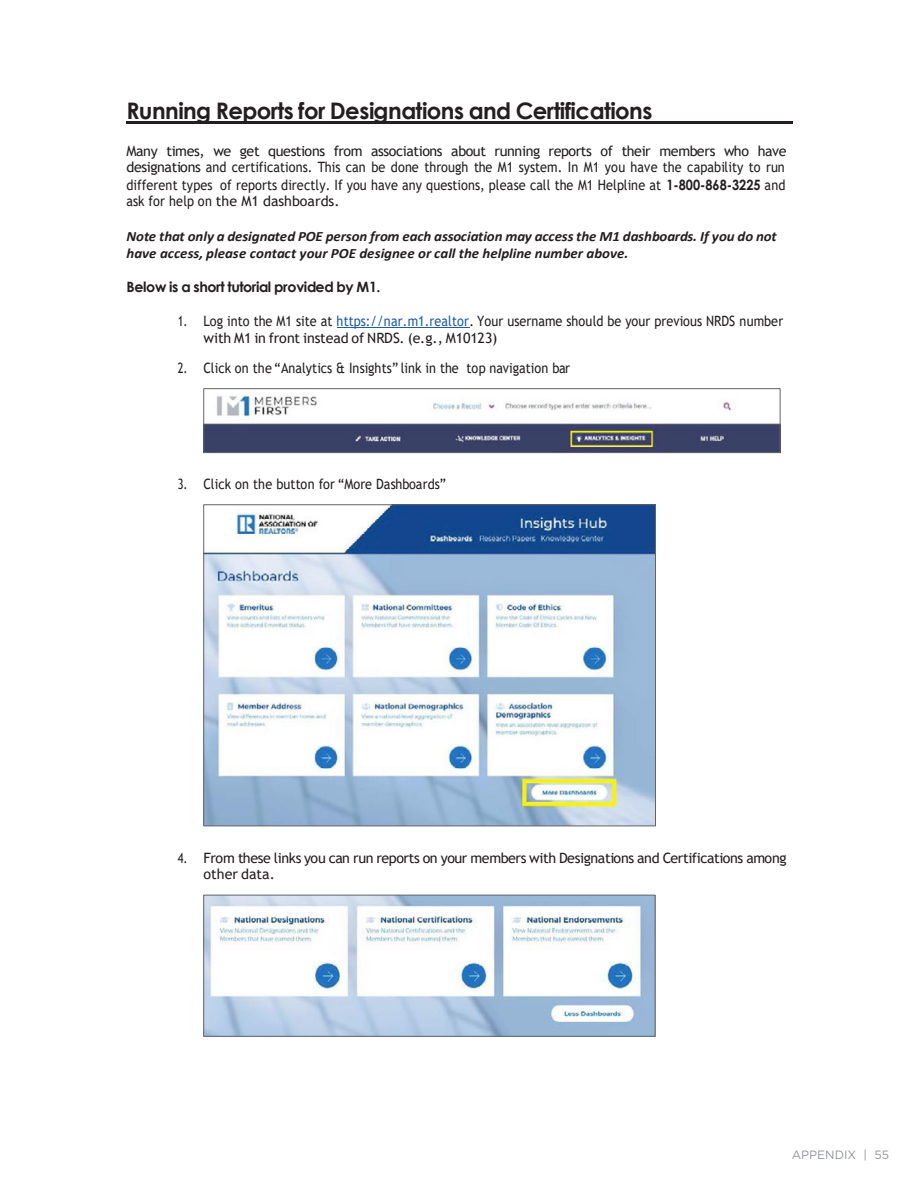
<style>
.page{position:relative;width:918px;height:1188px;background:#fff}
.page>*{position:absolute;margin:0;border:0;box-sizing:border-box;transform-origin:0 0}
.t1{font:700 22.8px "Century Gothic";letter-spacing:-.02em;color:#231f20}
.t2{font:14.25px/17.1px "Trebuchet MS";letter-spacing:-.005em;color:#231f20;scale:.78 1}
.t3{font:14.25px/17px "Trebuchet MS";letter-spacing:-.005em;color:#231f20}
.t4{font:italic 700 14.25px/17.1px "Calibri";letter-spacing:-.005em;color:#231f20;scale:1.05 1}
.t5{font:700 14.25px "Century Gothic";letter-spacing:-.025em;color:#231f20}
.t6{font:12px "Gotham";color:#939598}
.s1{font-family:"Century Gothic";font-weight:700}
.s2{color:#205e9e}
</style>
<div class="page">
<img style="left:205px;top:393px;width:573px;height:58px">
<div style="left:203px;top:388px;width:577px;height:65px;border:1px solid #636466"></div>
<img style="left:205px;top:506px;width:449px;height:318px">
<div style="left:203px;top:504px;width:453px;height:322px;border:1px solid #636466"></div>
<img style="left:205px;top:897px;width:448px;height:138px">
<div style="left:203px;top:895px;width:452px;height:142px;border:1px solid #636466"></div>
<hr style="left:127px;top:121px;width:666px;height:3px;background:#231f20">
<hr style="left:337px;top:328px;width:132px;height:1px;background:#205e9e">
<h1 class="t1" style="left:127px;top:94px;width:527px">Running Reports for Designations and Certifications</h1>
<p class="t3" style="left:127px;top:142px;width:662px">Many times, we get questions from associations about running reports of their members who have designations and certifications. This can be done through the M1 system. In M1 you have the capability to run different types of reports directly. If you have any questions, please call the M1 Helpline at <span class="s1">1-800-868-3225</span> and ask for help on the M1 dashboards.</p>
<p class="t4" style="left:127px;top:227px;width:621px">Note that only a designated POE person from each association may access the M1 dashboards. If you do not have access, please contact your POE designee or call the helpline number above.</p>
<p class="t5" style="left:127px;top:276px;width:255px">Below is a short tutorial provided by M1.</p>
<p class="t2" style="left:203px;top:312px;width:745px;text-indent:-26px">1. Log into the M1 site at <span class="s2">https://nar.m1.realtor</span>. Your username should be your previous NRDS number with M1 in front instead of NRDS. (e.g., M10123)</p>
<p class="t2" style="left:178px;top:359px;width:504px">2. Click on the “Analytics &amp; Insights” link in the top navigation bar</p>
<p class="t2" style="left:178px;top:475px;width:345px">3. Click on the button for “More Dashboards”</p>
<p class="t2" style="left:203px;top:849px;width:749px;text-indent:-26px">4. From these links you can run reports on your members with Designations and Certifications among other data.</p>
<p class="t6" style="left:792px;top:1147px;width:99px">APPENDIX | 55</p>
</div>
